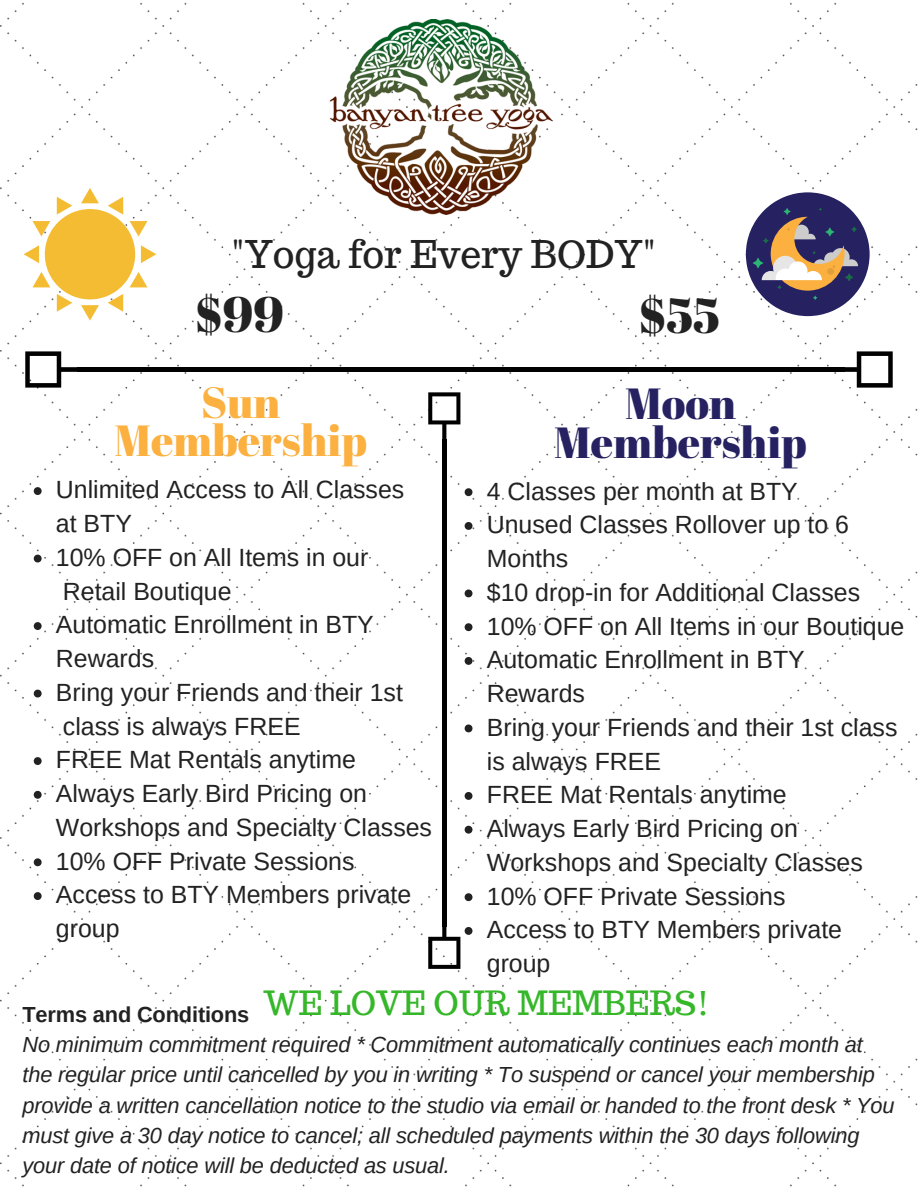
<style>
.page{position:relative;width:918px;height:1188px;background:#fff}
.page>*{position:absolute;margin:0;border:0;box-sizing:border-box;transform-origin:0 0}
.t1{font:49.8px "Abril Fatface";color:#222}
.t2{font:43.65px/38.2px "Abril Fatface";color:#262262;text-align:center}
.t3{font:43.65px/38.2px "Abril Fatface";color:#fbb040;text-align:center}
.t4{font:37.35px "Trocchi";color:#222}
.t5{font:32.7px "Trocchi";color:#35b729}
.t6{font:24.9px/33.8px "Arimo";color:#222}
.t7{font:italic 21.75px/30.3px "Arimo";letter-spacing:-.005em;color:#222}
.t8{font:700 21.75px "Arimo";letter-spacing:-.005em;color:#222}
</style>
<div class="page">
<img style="left:0;top:2px;width:918px;height:1185px">
<svg style="left:24px;top:188px;width:132px;height:133px"></svg>
<svg style="left:746px;top:192px;width:124px;height:124px"></svg>
<div style="left:77px;top:367px;width:768px;height:5px;background:#000"></div>
<svg style="left:843px;top:351px;width:50px;height:37px"></svg>
<svg style="left:25px;top:351px;width:54px;height:37px"></svg>
<hr style="left:442px;top:439px;width:4px;height:487px;background:#000">
<svg style="left:428px;top:392px;width:32px;height:48px"></svg>
<svg style="left:34px;top:487px;width:8px;height:8px"></svg>
<svg style="left:34px;top:555px;width:8px;height:7px"></svg>
<svg style="left:34px;top:622px;width:8px;height:8px"></svg>
<svg style="left:34px;top:690px;width:8px;height:8px"></svg>
<svg style="left:34px;top:757px;width:8px;height:8px"></svg>
<svg style="left:34px;top:791px;width:8px;height:8px"></svg>
<svg style="left:34px;top:858px;width:8px;height:8px"></svg>
<svg style="left:34px;top:892px;width:8px;height:8px"></svg>
<img style="left:326px;top:19px;width:232px;height:196px">
<svg style="left:465px;top:488px;width:7px;height:8px"></svg>
<svg style="left:465px;top:522px;width:7px;height:8px"></svg>
<svg style="left:465px;top:590px;width:7px;height:7px"></svg>
<svg style="left:465px;top:623px;width:7px;height:8px"></svg>
<svg style="left:465px;top:657px;width:7px;height:8px"></svg>
<svg style="left:465px;top:724px;width:7px;height:8px"></svg>
<svg style="left:465px;top:792px;width:7px;height:8px"></svg>
<svg style="left:465px;top:826px;width:7px;height:8px"></svg>
<svg style="left:465px;top:893px;width:7px;height:8px"></svg>
<svg style="left:428px;top:925px;width:44px;height:44px"></svg>
<h3 class="t4" style="left:232px;top:230px;width:426px">"Yoga for Every BODY"</h3>
<h1 class="t1" style="left:195px;top:279px;width:91px">$99</h1>
<h1 class="t1" style="left:638px;top:280px;width:83px">$55</h1>
<h2 class="t3" style="left:114px;top:382px;width:254px">Sun<br>Membership</h2>
<h2 class="t2" style="left:554px;top:383px;width:254px">Moon<br>Membership</h2>
<p class="t6" style="left:56px;top:473px;width:378px">Unlimited Access to All Classes<br>at BTY<br>10% OFF on All Items in our<br>Retail Boutique<br>Automatic Enrollment in BTY<br>Rewards<br>Bring your Friends and their 1st class is always FREE<br>FREE Mat Rentals anytime<br>Always Early Bird Pricing on<br>Workshops and Specialty Classes<br>10% OFF Private Sessions<br>Access to BTY Members private group</p>
<p class="t6" style="left:487px;top:474px;width:419px">4 Classes per month at BTY<br>Unused Classes Rollover up to 6<br>Months<br>$10 drop-in for Additional Classes<br>10% OFF on All Items in our Boutique<br>Automatic Enrollment in BTY<br>Rewards<br>Bring your Friends and their 1st class is always FREE<br>FREE Mat Rentals anytime<br>Always Early Bird Pricing on<br>Workshops and Specialty Classes<br>10% OFF Private Sessions<br>Access to BTY Members private group</p>
<h3 class="t5" style="left:263px;top:981px;width:448px">WE LOVE OUR MEMBERS!</h3>
<p class="t8" style="left:22px;top:1002px;width:228px">Terms and Conditions</p>
<p class="t7" style="left:22px;top:1029px;width:874px">No minimum commitment required * Commitment automatically continues each month at the regular price until cancelled by you in writing * To suspend or cancel your membership provide a written cancellation notice to the studio via email or handed to the front desk * You must give a 30 day notice to cancel; all scheduled payments within the 30 days following your date of notice will be deducted as usual.</p>
</div>
